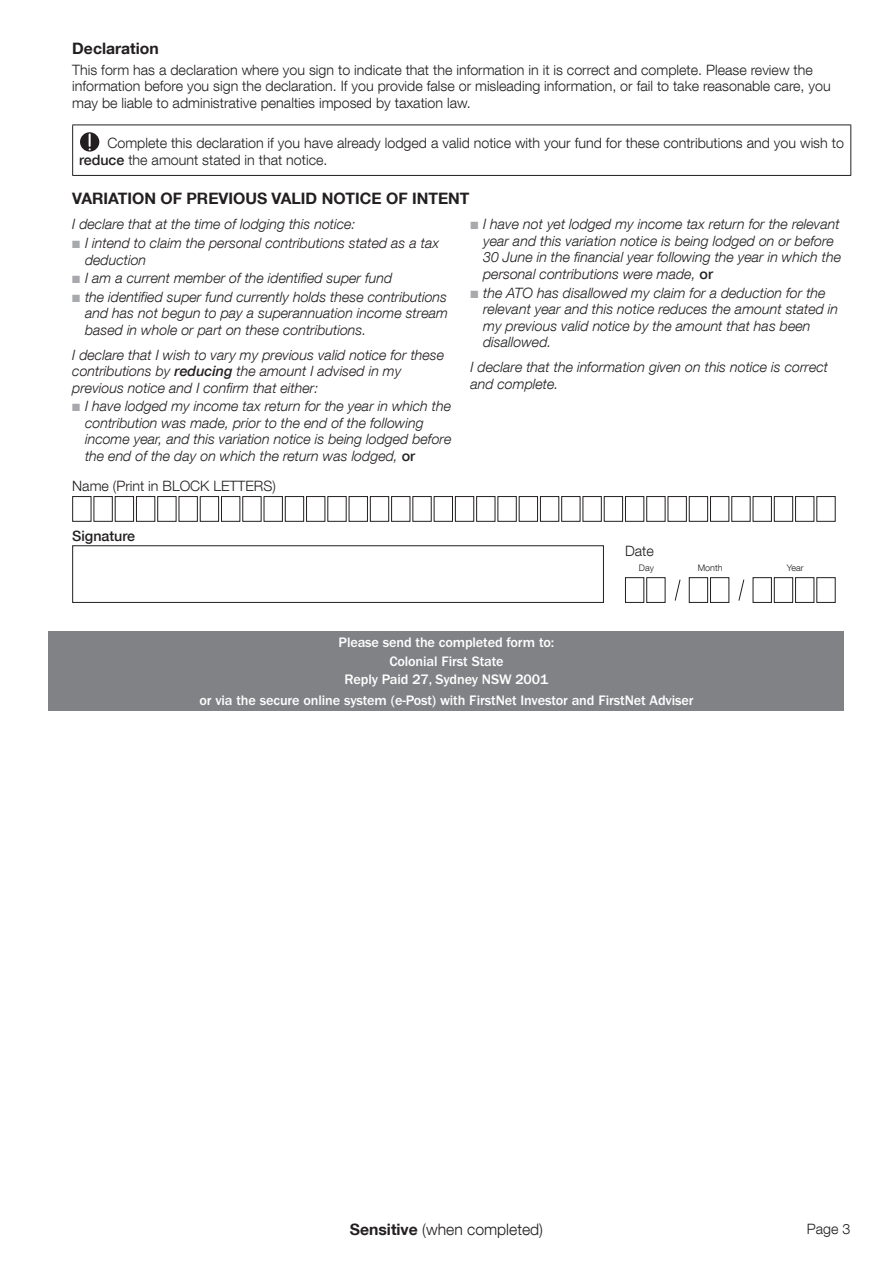
<style>
.page{position:relative;width:893px;height:1263px;background:#fff}
.page>*{position:absolute;margin:0;border:0;box-sizing:border-box;transform-origin:0 0}
.t1{font:700 15.75px "Helvetica Neue LT Com";color:#231f20}
.t2{font:300 15.75px "Helvetica Neue LT Com";color:#231f20}
.t3{font:italic 300 14.25px/16.5px "Helvetica Neue LT Com";color:#231f20}
.t4{font:300 14.25px/16.5px "Helvetica Neue LT Com";color:#231f20}
.PDS_Apps_Body{font:500 14.25px "ITC Franklin Gothic Std";letter-spacing:-.01em;color:#fff}
.t5{font:500 14.25px "Helvetica Neue LT Com";color:#231f20}
.t6{font:300 9px "Helvetica Neue LT Com";color:#231f20}
.s1{font-weight:500}
.s2{color:#a8a9ad}
.s3{font-weight:500;font-style:normal}
.s4{font-weight:700}
</style>
<div class="page">
<div style="left:72px;top:545px;width:532px;height:58px;border:1px solid #231f20"></div>
<div style="left:625px;top:577px;width:19px;height:26px;border:1px solid #231f20"></div>
<div style="left:646px;top:577px;width:19px;height:26px;border:1px solid #231f20"></div>
<div style="left:689px;top:577px;width:19px;height:26px;border:1px solid #231f20"></div>
<div style="left:710px;top:577px;width:19px;height:26px;border:1px solid #231f20"></div>
<div style="left:753px;top:577px;width:19px;height:26px;border:1px solid #231f20"></div>
<div style="left:774px;top:577px;width:19px;height:26px;border:1px solid #231f20"></div>
<div style="left:795px;top:577px;width:19px;height:26px;border:1px solid #231f20"></div>
<div style="left:816px;top:577px;width:20px;height:26px;border:1px solid #231f20"></div>
<svg style="left:674px;top:579px;width:7px;height:22px"></svg>
<svg style="left:738px;top:579px;width:7px;height:22px"></svg>
<div style="left:72px;top:496px;width:19px;height:26px;border:1px solid #231f20"></div>
<div style="left:94px;top:496px;width:19px;height:26px;border:1px solid #231f20"></div>
<div style="left:115px;top:496px;width:19px;height:26px;border:1px solid #231f20"></div>
<div style="left:136px;top:496px;width:19px;height:26px;border:1px solid #231f20"></div>
<div style="left:157px;top:496px;width:19px;height:26px;border:1px solid #231f20"></div>
<div style="left:179px;top:496px;width:19px;height:26px;border:1px solid #231f20"></div>
<div style="left:200px;top:496px;width:19px;height:26px;border:1px solid #231f20"></div>
<div style="left:221px;top:496px;width:19px;height:26px;border:1px solid #231f20"></div>
<div style="left:242px;top:496px;width:19px;height:26px;border:1px solid #231f20"></div>
<div style="left:264px;top:496px;width:19px;height:26px;border:1px solid #231f20"></div>
<div style="left:285px;top:496px;width:19px;height:26px;border:1px solid #231f20"></div>
<div style="left:306px;top:496px;width:19px;height:26px;border:1px solid #231f20"></div>
<div style="left:327px;top:496px;width:20px;height:26px;border:1px solid #231f20"></div>
<div style="left:349px;top:496px;width:19px;height:26px;border:1px solid #231f20"></div>
<div style="left:370px;top:496px;width:19px;height:26px;border:1px solid #231f20"></div>
<div style="left:391px;top:496px;width:19px;height:26px;border:1px solid #231f20"></div>
<div style="left:412px;top:496px;width:20px;height:26px;border:1px solid #231f20"></div>
<div style="left:434px;top:496px;width:19px;height:26px;border:1px solid #231f20"></div>
<div style="left:455px;top:496px;width:19px;height:26px;border:1px solid #231f20"></div>
<div style="left:476px;top:496px;width:19px;height:26px;border:1px solid #231f20"></div>
<div style="left:497px;top:496px;width:20px;height:26px;border:1px solid #231f20"></div>
<div style="left:519px;top:496px;width:19px;height:26px;border:1px solid #231f20"></div>
<div style="left:540px;top:496px;width:19px;height:26px;border:1px solid #231f20"></div>
<div style="left:561px;top:496px;width:19px;height:26px;border:1px solid #231f20"></div>
<div style="left:583px;top:496px;width:19px;height:26px;border:1px solid #231f20"></div>
<div style="left:604px;top:496px;width:19px;height:26px;border:1px solid #231f20"></div>
<div style="left:625px;top:496px;width:19px;height:26px;border:1px solid #231f20"></div>
<div style="left:646px;top:496px;width:19px;height:26px;border:1px solid #231f20"></div>
<div style="left:668px;top:496px;width:19px;height:26px;border:1px solid #231f20"></div>
<div style="left:689px;top:496px;width:19px;height:26px;border:1px solid #231f20"></div>
<div style="left:710px;top:496px;width:19px;height:26px;border:1px solid #231f20"></div>
<div style="left:731px;top:496px;width:19px;height:26px;border:1px solid #231f20"></div>
<div style="left:753px;top:496px;width:19px;height:26px;border:1px solid #231f20"></div>
<div style="left:774px;top:496px;width:19px;height:26px;border:1px solid #231f20"></div>
<div style="left:795px;top:496px;width:19px;height:26px;border:1px solid #231f20"></div>
<div style="left:816px;top:496px;width:20px;height:26px;border:1px solid #231f20"></div>
<hr style="left:72px;top:125px;width:779px;height:1px;background:#231f20">
<hr style="left:72px;top:125px;width:1px;height:50px;background:#231f20">
<hr style="left:850px;top:125px;width:1px;height:50px;background:#231f20">
<hr style="left:72px;top:175px;width:779px;height:1px;background:#231f20">
<svg style="left:80px;top:132px;width:19px;height:20px"></svg>
<div style="left:49px;top:631px;width:795px;height:80px;background:#808285"></div>
<p class="t1" style="left:72px;top:37px;width:88px">Declaration</p>
<p class="t4" style="left:72px;top:60px;width:760px">This form has a declaration where you sign to indicate that the information in it is correct and complete. Please review the information before you sign the declaration. If you provide false or misleading information, or fail to take reasonable care, you may be liable to administrative penalties imposed by taxation law.</p>
<p class="t4" style="left:79px;top:133px;width:766px;text-indent:28px">Complete this declaration if you have already lodged a valid notice with your fund for these contributions and you wish to <span class="s1">reduce</span> the amount stated in that notice.</p>
<p class="t1" style="left:72px;top:188px;width:399px">VARIATION OF PREVIOUS VALID NOTICE OF INTENT</p>
<p class="t3" style="left:72px;top:215px;width:285px">I declare that at the time of lodging this notice:</p>
<p class="t3" style="left:85px;top:233px;width:355px;text-indent:-13px"><span class="s2">■</span> I intend to claim the personal contributions stated as a tax deduction</p>
<p class="t3" style="left:72px;top:269px;width:321px"><span class="s2">■</span> I am a current member of the identified super fund</p>
<p class="t3" style="left:85px;top:287px;width:364px;text-align:justify;text-indent:-13px"><span class="s2">■</span> the identified super fund currently holds these contributions and has not begun to pay a superannuation income stream based in whole or part on these contributions.</p>
<p class="t3" style="left:72px;top:345px;width:373px">I declare that I wish to vary my previous valid notice for these contributions by <span class="s1">reducing</span> the amount I advised in my previous notice and I confirm that either:</p>
<p class="t3" style="left:85px;top:397px;width:368px;text-indent:-13px"><span class="s2">■</span> I have lodged my income tax return for the year in which the contribution was made, prior to the end of the following income year, and this variation notice is being lodged before the end of the day on which the return was lodged, <span class="s3">or</span></p>
<p class="t3" style="left:483px;top:215px;width:359px;text-indent:-13px"><span class="s2">■</span> I have not yet lodged my income tax return for the relevant year and this variation notice is being lodged on or before 30 June in the financial year following the year in which the personal contributions were made, <span class="s3">or</span></p>
<p class="t3" style="left:483px;top:283px;width:357px;text-indent:-13px"><span class="s2">■</span> the ATO has disallowed my claim for a deduction for the relevant year and this notice reduces the amount stated in my previous valid notice by the amount that has been disallowed.</p>
<p class="t3" style="left:470px;top:357px;width:359px">I declare that the information given on this notice is correct and complete.</p>
<p class="t4" style="left:72px;top:476px;width:205px">Name (Print in BLOCK LETTERS)</p>
<p class="t5" style="left:72px;top:526px;width:64px">Signature</p>
<p class="t4" style="left:625px;top:541px;width:30px">Date</p>
<p class="t6" style="left:639px;top:561px;width:17px">Day</p>
<p class="t6" style="left:698px;top:561px;width:26px">Month</p>
<p class="t6" style="left:787px;top:561px;width:18px">Year</p>
<p class="PDS_Apps_Body" style="left:339px;top:634px;width:217px">Please send the completed form to:</p>
<p class="PDS_Apps_Body" style="left:389px;top:653px;width:116px">Colonial First State</p>
<p class="PDS_Apps_Body" style="left:344px;top:671px;width:205px">Reply Paid 27, Sydney NSW 2001</p>
<p class="PDS_Apps_Body" style="left:199px;top:693px;width:495px">or via the secure online system (e-Post) with FirstNet Investor and FirstNet Adviser</p>
<p class="t2" style="left:350px;top:1220px;width:195px"><span class="s4">Sensitive</span> (when completed)</p>
<p class="t4" style="left:807px;top:1220px;width:45px">Page 3</p>
</div>
